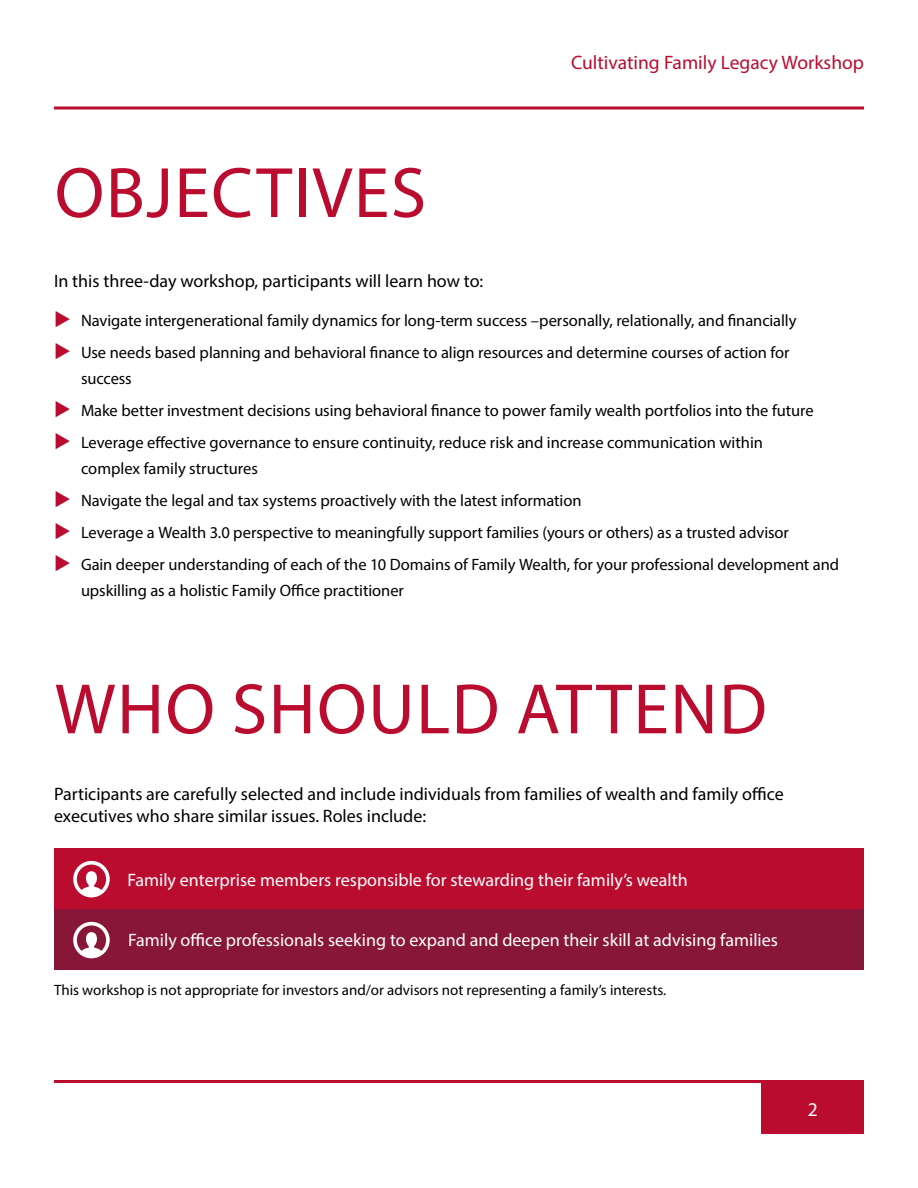
<style>
.page{position:relative;width:918px;height:1188px;background:#fff}
.page>*{position:absolute;margin:0;border:0;box-sizing:border-box;transform-origin:0 0}
.t1{font:72px "Myriad Pro";letter-spacing:.02em;color:#ba0c2f}
.t2{font:19.5px "Myriad Pro";color:#ba0c2f}
.t3{font:19.5px "Myriad Pro";color:#fff}
.t4{font:18px/21.6px "Myriad Pro";color:#000}
.t5{font:18px "Myriad Pro";color:#fff}
.t6{font:16.5px/25.5px "Myriad Pro";letter-spacing:-.005em;color:#000}
.t7{font:15px "Myriad Pro";color:#000}
</style>
<div class="page">
<svg style="left:54px;top:106px;width:810px;height:4px"></svg>
<hr style="left:54px;top:1080px;width:810px;height:3px;background:#ba0c2f">
<div style="left:761px;top:1083px;width:103px;height:51px;background:#ba0c2f"></div>
<div style="left:54px;top:848px;width:810px;height:61px;background:#ba0c2f"></div>
<div style="left:54px;top:909px;width:810px;height:61px;background:#881638"></div>
<svg style="left:73px;top:861px;width:37px;height:36px"></svg>
<svg style="left:73px;top:922px;width:37px;height:36px"></svg>
<p class="t1" style="left:55px;top:148px;width:373px">OBJECTIVES</p>
<p class="t2" style="left:571px;top:50px;width:294px">Cultivating Family Legacy Workshop</p>
<p class="t4" style="left:54px;top:270px;width:431px">In this three-day workshop, participants will learn how to:</p>
<p class="t6" style="left:81px;top:307px;width:717px">Navigate intergenerational family dynamics for long-term success –personally, relationally, and financially</p>
<p class="t6" style="left:81px;top:340px;width:710px">Use needs based planning and behavioral finance to align resources and determine courses of action for success</p>
<p class="t6" style="left:81px;top:397px;width:734px">Make better investment decisions using behavioral finance to power family wealth portfolios into the future</p>
<p class="t6" style="left:81px;top:430px;width:684px">Leverage effective governance to ensure continuity, reduce risk and increase communication within complex family structures</p>
<p class="t6" style="left:81px;top:487px;width:502px">Navigate the legal and tax systems proactively with the latest information</p>
<p class="t6" style="left:81px;top:520px;width:710px">Leverage a Wealth 3.0 perspective to meaningfully support families (yours or others) as a trusted advisor</p>
<p class="t6" style="left:81px;top:552px;width:760px">Gain deeper understanding of each of the 10 Domains of Family Wealth, for your professional development and upskilling as a holistic Family Office practitioner</p>
<p class="t1" style="left:55px;top:665px;width:714px">WHO SHOULD ATTEND</p>
<p class="t4" style="left:54px;top:783px;width:731px">Participants are carefully selected and include individuals from families of wealth and family office executives who share similar issues. Roles include:</p>
<p class="t5" style="left:128px;top:868px;width:562px">Family enterprise members responsible for stewarding their family’s wealth</p>
<p class="t5" style="left:128px;top:929px;width:651px">Family office professionals seeking to expand and deepen their skill at advising families</p>
<p class="t7" style="left:54px;top:981px;width:614px">This workshop is not appropriate for investors and/or advisors not representing a family’s interests.</p>
<p class="t3" style="left:808px;top:1097px;width:12px">2</p>
</div>
